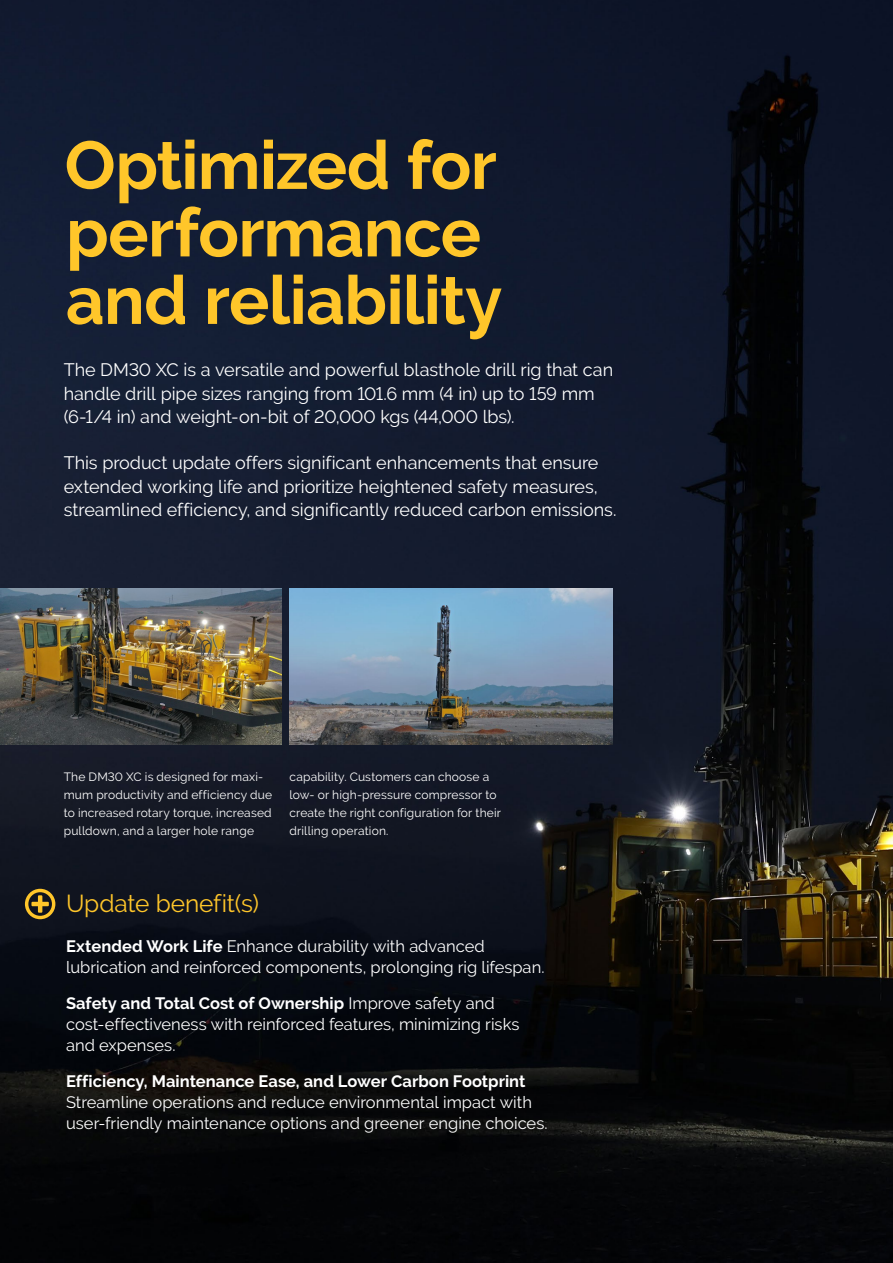
<style>
.page{position:relative;width:893px;height:1263px;background:#fff}
.page>*{position:absolute;margin:0;border:0;box-sizing:border-box;transform-origin:0 0}
.t1{font:700 67.5px/67.5px "Raleway";letter-spacing:-.01em;color:#ffc62a}
.t2{font:24.45px "Raleway";letter-spacing:-.005em;color:#ffc62a}
.t3{font:18px/23.2px "Raleway";letter-spacing:-.005em;color:#fff}
.t4{font:16.5px/21px "Raleway";color:#fff}
.t5{font:700 16.5px "Raleway";letter-spacing:.005em;color:#fff}
.t6{font:12px/18px "Raleway";letter-spacing:.015em;color:#fff}
.s1{font-weight:700}
</style>
<div class="page">
<img style="left:0;top:0;width:893px;height:1263px">
<img style="left:290px;top:589px;width:323px;height:155px">
<img style="left:0;top:589px;width:281px;height:155px">
<svg style="left:25px;top:889px;width:30px;height:30px"></svg>
<h1 class="t1" style="left:65px;top:132px;width:439px">Optimized for performance and reliability</h1>
<p class="t3" style="left:64px;top:358px;width:551px">The DM30 XC is a versatile and powerful blasthole drill rig that can handle drill pipe sizes ranging from 101.6 mm (4 in) up to 159 mm (6-1/4 in) and weight-on-bit of 20,000 kgs (44,000 lbs).</p>
<p class="t3" style="left:64px;top:451px;width:554px">This product update offers significant enhancements that ensure extended working life and prioritize heightened safety measures, streamlined efficiency, and significantly reduced carbon emissions.</p>
<p class="t6" style="left:64px;top:768px;width:210px">The DM30 XC is designed for maxi&shy;mum productivity and efficiency due to increased rotary torque, increased pulldown, and a larger hole range</p>
<p class="t6" style="left:290px;top:768px;width:213px">capability. Customers can choose a low- or high-pressure compressor to create the right configuration for their drilling operation.</p>
<h2 class="t2" style="left:66px;top:889px;width:194px">Update benefit(s)</h2>
<p class="t4" style="left:66px;top:935px;width:480px"><span class="s1">Extended Work Life</span> Enhance durability with advanced lubrication and reinforced components, prolonging rig lifespan.</p>
<p class="t4" style="left:66px;top:992px;width:455px"><span class="s1">Safety and Total Cost of Ownership</span> Improve safety and cost-effectiveness with reinforced features, minimizing risks and expenses.</p>
<p class="t5" style="left:66px;top:1071px;width:461px">Efficiency, Maintenance Ease, and Lower Carbon Footprint</p>
<p class="t4" style="left:66px;top:1091px;width:483px">Streamline operations and reduce environmental impact with user-friendly maintenance options and greener engine choices.</p>
</div>
